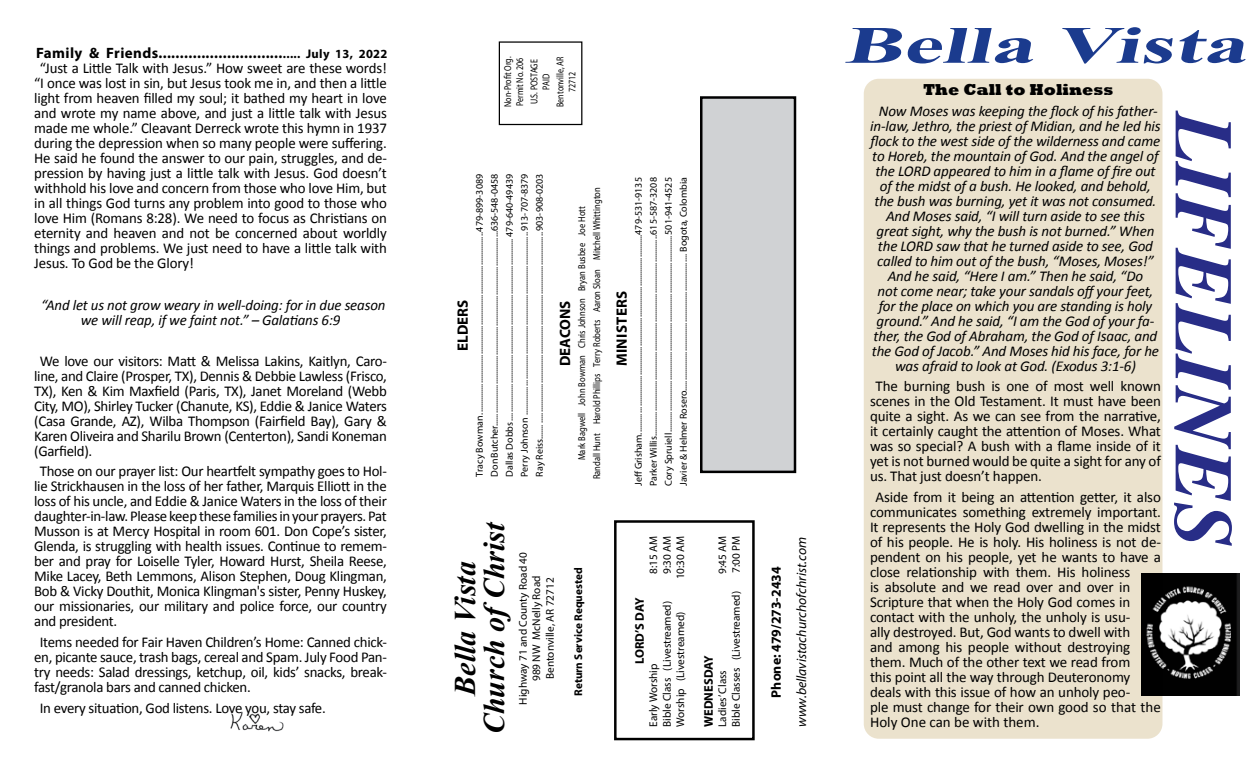
<style>
.page{position:relative;width:1260px;height:765px;background:#fff}
.page>*{position:absolute;margin:0;border:0;box-sizing:border-box;transform-origin:0 0}
.t1{font:italic 700 82.5px "Times";color:#282d87}
.t2{font:italic 700 52.5px "Times New Roman";color:#1b3b8e;scale:1.67 1}
.t3{font:italic 700 30px/28.8px "Times New Roman";color:#000;text-align:center}
.t4{font:800 16.25px "Rockwell";color:#000}
.t5{font:15px/15px "Calibri";letter-spacing:-.01em;color:#000;text-align:justify}
.t6{font:italic 15px/15px "Calibri";letter-spacing:-.01em;color:#000;text-align:center}
.t7{font:700 15px "Myriad Pro";letter-spacing:.02em;color:#000}
.t8{font:700 15px "Myriad Pro";color:#000}
.t9{font:italic 13.75px "Myriad Pro";color:#000}
.t10{font:700 13.75px "Myriad Pro";color:#000}
.t11{font:700 12.5px "Myriad Pro";color:#000}
.t12{font:11.25px/13.5px "Myriad Pro";color:#000;text-align:center}
.t13{font:700 11.25px "Myriad Pro";color:#000}
.t14{font:10px/15px "Myriad Pro";color:#000;text-align:justify}
.t15{font:10px/15px "Myriad Pro";color:#000;text-align:center;scale:.85 1}
.t16{font:10px/12px "Myriad Pro";color:#000;text-align:center;scale:.8 1}
.s1{font-size:12.5px}
</style>
<div class="page">
<div style="left:614px;top:520px;width:141px;height:220px;border:2px solid #000"></div>
<div style="left:499px;top:41px;width:83px;height:84px;border:1px solid #000"></div>
<div style="left:864px;top:79px;width:298px;height:660px;background:#ebe2cd;border-radius:15px"></div>
<img style="left:230px;top:711px;width:54px;height:20px">
<div style="left:701px;top:98px;width:94px;height:374px;background:#d0d2d4"></div>
<div style="left:700px;top:96px;width:96px;height:377px;border:2px solid #000"></div>
<img style="left:1141px;top:573px;width:99px;height:122px">
<p class="t7" style="left:36px;top:43px;width:353px">Family &amp; Friends.............................<span class="s1">..... July 13, 2022</span></p>
<p class="t5" style="left:34px;top:61px;width:354px;text-indent:6px">“Just a Little Talk with Jesus.” How sweet are these words! “I once was lost in sin, but Jesus took me in, and then a little light from heaven filled my soul; it bathed my heart in love and wrote my name above, and just a little talk with Jesus made me whole.” Cleavant Derreck wrote this hymn in 1937 during the depression when so many people were suffering.<br>He said he found the answer to our pain, struggles, and de&shy;pression by having just a little talk with Jesus. God doesn’t withhold his love and concern from those who love Him, but in all things God turns any problem into good to those who love Him (Romans 8:28). We need to focus as Christians on eternity and heaven and not be concerned about worldly things and problems. We just need to have a little talk with Jesus. To God be the Glory!</p>
<p class="t6" style="left:41px;top:297px;width:346px">“And let us not grow weary in well-doing: for in due season we will reap, if we faint not.” – Galatians 6:9</p>
<p class="t5" style="left:34px;top:353px;width:354px;text-indent:6px">We love our visitors: Matt &amp; Melissa Lakins, Kaitlyn, Caro&shy;line, and Claire (Prosper, TX), Dennis &amp; Debbie Lawless (Frisco, TX), Ken &amp; Kim Maxfield (Paris, TX), Janet Moreland (Webb City, MO), Shirley Tucker (Chanute, KS), Eddie &amp; Janice Waters (Casa Grande, AZ), Wilba Thompson (Fairfield Bay), Gary &amp; Karen Oliveira and Sharilu Brown (Centerton), Sandi Koneman (Garfield).</p>
<p class="t5" style="left:34px;top:464px;width:354px;text-indent:6px">Those on our prayer list: Our heartfelt sympathy goes to Hol&shy;lie Strickhausen in the loss of her father, Marquis Elliott in the loss of his uncle, and Eddie &amp; Janice Waters in the loss of their daughter-in-law. Please keep these families in your prayers. Pat Musson is at Mercy Hospital in room 601. Don Cope’s sister, Glenda, is struggling with health issues. Continue to remem&shy;ber and pray for Loiselle Tyler, Howard Hurst, Sheila Reese, Mike Lacey, Beth Lemmons, Alison Stephen, Doug Klingman, Bob &amp; Vicky Douthit, Monica Klingman's sister, Penny Huskey, our missionaries, our military and police force, our country and president.</p>
<p class="t5" style="left:34px;top:635px;width:354px;text-indent:6px">Items needed for Fair Haven Children’s Home: Canned chick&shy;en, picante sauce, trash bags, cereal and Spam. July Food Pan&shy;try needs: Salad dressings, ketchup, oil, kids’ snacks, break&shy;fast/granola bars and canned chicken.</p>
<p class="t5" style="left:40px;top:700px;width:287px">In every situation, God listens. Love you, stay safe.</p>
<p class="t16" style="left:502px;top:107px;width:64px;text-align:left;rotate:-90deg">Non-Profit Org.<br>Permit No. 206</p>
<p class="t16" style="left:528px;top:104px;width:58px;rotate:-90deg">U.S. POSTAGE<br>PAID</p>
<p class="t16" style="left:554px;top:107px;width:64px;rotate:-90deg">Bentonville, AR<br>72712</p>
<p class="t7" style="left:453px;top:351px;width:53px;rotate:-90deg">ELDERS</p>
<p class="t14" style="left:472px;top:477px;width:305px;rotate:-90deg">Tracy Bowman........................................................................................479-899-3089<br>Don Butcher..............................................................................................636-548-0458<br>Dallas Dobbs........................................................................................ 479-640-49439<br>Perry Johnson ........................................................................................ 913-707-8379<br>Ray Reiss....... ............................................................................................ 903-908-0203</p>
<p class="t15" style="left:574px;top:479px;width:345px;rotate:-90deg">Mark Bagwell John Bowman Chris Johnson Bryan Busbee Joe Hott<br>Randall Hunt Harold Phillips Terry Roberts Aaron Sloan Mitchell Whittington</p>
<p class="t8" style="left:555px;top:366px;width:67px;rotate:-90deg">DEACONS</p>
<p class="t14" style="left:631px;top:486px;width:310px;rotate:-90deg">Jeff Grisham................................................................................................479-531-9135<br>Parker Willis.................................................................................................615-587-3208<br>Cory Spruiell...............................................................................................501-941-4525<br>Javier &amp; Helmer Rosero.................................................................. Bogota, Colombia</p>
<p class="t7" style="left:612px;top:366px;width:77px;rotate:-90deg">MINISTERS</p>
<h3 class="t3" style="left:450px;top:734px;width:214px;rotate:-90deg">Bella Vista<br>Church ofChrist</h3>
<p class="t12" style="left:516px;top:705px;width:154px;rotate:-90deg">Highway 71 and County Road 40<br>989 NW McNelly Road<br>Bentonville, AR 72712</p>
<p class="t13" style="left:571px;top:696px;width:130px;rotate:-90deg">Return Service Requested</p>
<p class="t12" style="left:646px;top:574px;width:39px;rotate:-90deg">8:15 AM</p>
<p class="t12" style="left:660px;top:574px;width:39px;rotate:-90deg">9:30 AM</p>
<p class="t12" style="left:673px;top:579px;width:45px;rotate:-90deg">10:30 AM</p>
<p class="t11" style="left:631px;top:664px;width:68px;rotate:-90deg">LORD’S DAY</p>
<p class="t12" style="left:660px;top:727px;width:127px;rotate:-90deg">Bible Class (Livestreamed)</p>
<p class="t12" style="left:673px;top:727px;width:117px;rotate:-90deg">Worship (Livestreamed)</p>
<p class="t12" style="left:646px;top:727px;width:65px;rotate:-90deg">Early Worship</p>
<p class="t12" style="left:729px;top:573px;width:38px;rotate:-90deg">7:00 PM</p>
<p class="t12" style="left:715px;top:574px;width:39px;rotate:-90deg">9:45 AM</p>
<p class="t12" style="left:729px;top:727px;width:137px;rotate:-90deg">Bible Classes (Livestreamed)</p>
<p class="t11" style="left:700px;top:727px;width:73px;rotate:-90deg">WEDNESDAY</p>
<p class="t12" style="left:715px;top:727px;width:58px;rotate:-90deg">Ladies’ Class</p>
<p class="t10" style="left:767px;top:698px;width:132px;rotate:-90deg">Phone: 479/273-2434</p>
<p class="t9" style="left:793px;top:727px;width:192px;rotate:-90deg">www.bellavistachurchofchrist.com</p>
<h2 class="t2" style="left:843px;top:9px;width:252px">Bella Vista</h2>
<p class="t4" style="left:923px;top:80px;width:192px">The Call to Holiness</p>
<p class="t6" style="left:870px;top:103px;width:292px">Now Moses was keeping the flock of his father&shy;in-law, Jethro, the priest of Midian, and he led his flock to the west side of the wilderness and came to Horeb, the mountain of God. And the angel of the LORD appeared to him in a flame of fire out of the midst of a bush. He looked, and behold, the bush was burning, yet it was not consumed.<br>And Moses said, “I will turn aside to see this great sight, why the bush is not burned.” When the LORD saw that he turned aside to see, God called to him out of the bush, “Moses, Moses!” And he said, “Here I am.” Then he said, “Do<br>not come near; take your sandals off your feet, for the place on which you are standing is holy ground.” And he said, “I am the God of your fa&shy;ther, the God of Abraham, the God of Isaac, and the God of Jacob.” And Moses hid his face, for he was afraid to look at God. (Exodus 3:1-6)</p>
<p class="t5" style="left:870px;top:379px;width:292px;text-indent:6px">The burning bush is one of most well known scenes in the Old Testament. It must have been quite a sight. As we can see from the narrative, it certainly caught the attention of Moses. What was so special? A bush with a flame inside of it yet is not burned would be quite a sight for any of us. That just doesn’t happen.</p>
<p class="t5" style="left:870px;top:489px;width:292px;text-align:left;text-indent:6px">Aside from it being an attention getter, it also communicates something extremely important.<br>It represents the Holy God dwelling in the midst of his people. He is holy. His holiness is not de&shy;pendent on his people, yet he wants to have a close relationship with them. His holiness<br>is absolute and we read over and over in Scripture that when the Holy God comes in contact with the unholy, the unholy is usu-<br>ally destroyed. But, God wants to dwell with<br>and among his people without destroying them. Much of the other text we read from<br>this point all the way through Deuteronomy deals with this issue of how an unholy peo-<br>ple must change for their own good so that the Holy One can be with them.</p>
<h1 class="t1" style="left:1281px;top:112px;width:437px;rotate:90deg">LIFELINES</h1>
</div>
